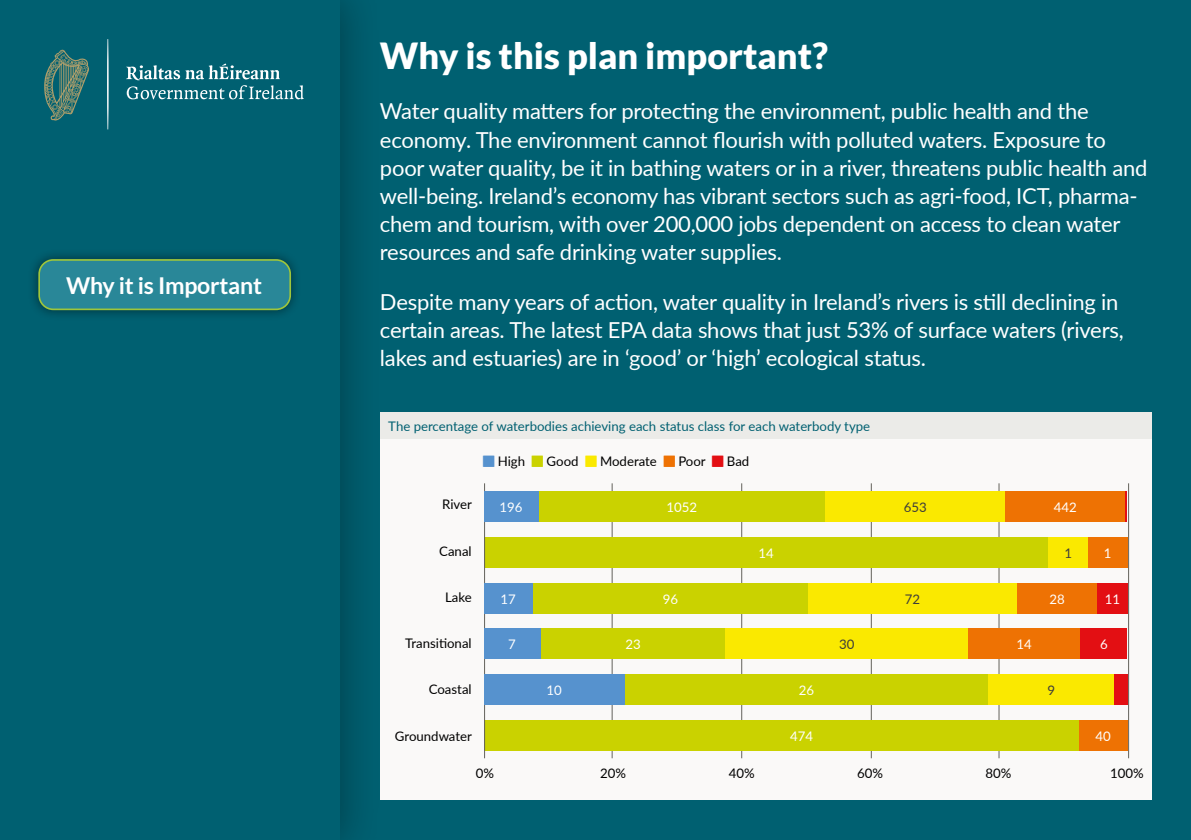
<style>
.page{position:relative;width:1191px;height:840px;background:#fff}
.page>*{position:absolute;margin:0;border:0;box-sizing:border-box;transform-origin:0 0}
.t1{font:900 36px "Lato";color:#fff}
.t2{font:700 23.2px "Lato";letter-spacing:-.01em;color:#fff}
.t3{font:22px/28px "Lato";letter-spacing:-.01em;color:#fff}
.t4{font:13.2px "Lato";color:#000}
.t5{font:13.2px "Lato";color:#006071}
.t6{font:13.2px "Lato";color:#fff}
.t7{font:13.2px "Lato";color:#3c3c3b}
</style>
<div class="page">
<div style="left:185px;top:0;width:1006px;height:839px;background:#006071"></div>
<div style="left:0;top:0;width:383px;height:839px;background:#000;opacity:.3"></div>
<div style="left:0;top:0;width:339px;height:839px;background:#006071"></div>
<svg style="left:126px;top:63px;width:178px;height:36px"></svg>
<svg style="left:107px;top:39px;width:2px;height:90px"></svg>
<svg style="left:44px;top:50px;width:45px;height:70px"></svg>
<div style="left:380px;top:412px;width:771px;height:27px;background:#ebebe8"></div>
<div style="left:380px;top:439px;width:771px;height:360px;background:#faf9f8"></div>
<hr style="left:1128px;top:483px;width:1px;height:274px;background:#63625b">
<hr style="left:998px;top:483px;width:1px;height:274px;background:#63625b">
<hr style="left:871px;top:483px;width:1px;height:274px;background:#63625b">
<hr style="left:741px;top:483px;width:1px;height:274px;background:#63625b">
<hr style="left:612px;top:483px;width:1px;height:274px;background:#63625b">
<div style="left:538px;top:490px;width:287px;height:31px;background:#cad200"></div>
<div style="left:484px;top:536px;width:564px;height:31px;background:#cad200"></div>
<div style="left:532px;top:582px;width:276px;height:31px;background:#cad200"></div>
<div style="left:540px;top:627px;width:186px;height:31px;background:#cad200"></div>
<div style="left:624px;top:673px;width:364px;height:31px;background:#cad200"></div>
<div style="left:484px;top:719px;width:594px;height:31px;background:#cad200"></div>
<div style="left:825px;top:490px;width:180px;height:31px;background:#fae900"></div>
<div style="left:1048px;top:536px;width:40px;height:31px;background:#fae900"></div>
<div style="left:808px;top:582px;width:208px;height:31px;background:#fae900"></div>
<div style="left:726px;top:627px;width:242px;height:31px;background:#fae900"></div>
<div style="left:988px;top:673px;width:126px;height:31px;background:#fae900"></div>
<div style="left:1005px;top:490px;width:120px;height:31px;background:#ee7203"></div>
<div style="left:1088px;top:536px;width:39px;height:31px;background:#ee7203"></div>
<div style="left:1016px;top:582px;width:81px;height:31px;background:#ee7203"></div>
<div style="left:968px;top:627px;width:112px;height:31px;background:#ee7203"></div>
<div style="left:1078px;top:719px;width:49px;height:31px;background:#ee7203"></div>
<div style="left:1114px;top:673px;width:13px;height:31px;background:#e30f13"></div>
<hr style="left:1125px;top:490px;width:2px;height:31px;background:#e30f13">
<div style="left:1097px;top:582px;width:30px;height:31px;background:#e30f13"></div>
<div style="left:1080px;top:627px;width:47px;height:31px;background:#e30f13"></div>
<hr style="left:484px;top:483px;width:1px;height:274px;background:#63625b">
<div style="left:484px;top:673px;width:140px;height:31px;background:#5692ce"></div>
<div style="left:484px;top:627px;width:56px;height:31px;background:#5692ce"></div>
<div style="left:484px;top:582px;width:48px;height:31px;background:#5692ce"></div>
<div style="left:484px;top:490px;width:54px;height:31px;background:#5692ce"></div>
<div style="left:27px;top:248px;width:275px;height:73px;background:#000;opacity:.5"></div>
<div style="left:39px;top:260px;width:251px;height:49px;background:#298798;border-radius:14px"></div>
<div style="left:38px;top:259px;width:253px;height:51px;border:2px solid #9fc63b;border-radius:14px"></div>
<p class="t2" style="left:66px;top:272px;width:197px">Why it is Important</p>
<h1 class="t1" style="left:380px;top:34px;width:450px">Why is this plan important?</h1>
<p class="t3" style="left:380px;top:96px;width:769px">Water quality matters for protecting the environment, public health and the economy. The environment cannot flourish with polluted waters. Exposure to poor water quality, be it in bathing waters or in a river, threatens public health and well-being. Ireland’s economy has vibrant sectors such as agri-food, ICT, pharma&shy;chem and tourism, with over 200,000 jobs dependent on access to clean water resources and safe drinking water supplies.</p>
<p class="t3" style="left:380px;top:287px;width:745px">Despite many years of action, water quality in Ireland’s rivers is still declining in certain areas. The latest EPA data shows that just 53% of surface waters (rivers, lakes and estuaries) are in ‘good’ or ‘high’ ecological status.</p>
<p class="t5" style="left:388px;top:417px;width:483px">The percentage of waterbodies achieving each status class for each waterbody type</p>
<p class="t4" style="left:442px;top:494px;width:31px">River</p>
<p class="t4" style="left:439px;top:541px;width:34px">Canal</p>
<p class="t4" style="left:445px;top:587px;width:28px">Lake</p>
<p class="t4" style="left:405px;top:633px;width:68px">Transitional</p>
<p class="t4" style="left:429px;top:679px;width:44px">Coastal</p>
<p class="t4" style="left:395px;top:726px;width:78px">Groundwater</p>
<p class="t4" style="left:498px;top:451px;width:29px">High</p>
<p class="t4" style="left:546px;top:451px;width:33px">Good</p>
<p class="t4" style="left:600px;top:451px;width:58px">Moderate</p>
<p class="t4" style="left:678px;top:451px;width:29px">Poor</p>
<p class="t4" style="left:727px;top:451px;width:24px">Bad</p>
<p class="t6" style="left:499px;top:497px;width:24px">196</p>
<p class="t6" style="left:666px;top:497px;width:32px">1052</p>
<p class="t6" style="left:500px;top:589px;width:17px">17</p>
<p class="t6" style="left:508px;top:634px;width:9px">7</p>
<p class="t6" style="left:546px;top:680px;width:17px">10</p>
<p class="t6" style="left:625px;top:634px;width:17px">23</p>
<p class="t6" style="left:663px;top:589px;width:17px">96</p>
<p class="t6" style="left:758px;top:543px;width:17px">14</p>
<p class="t6" style="left:799px;top:680px;width:17px">26</p>
<p class="t6" style="left:790px;top:726px;width:24px">474</p>
<p class="t7" style="left:839px;top:634px;width:17px">30</p>
<p class="t7" style="left:904px;top:497px;width:24px">653</p>
<p class="t7" style="left:905px;top:589px;width:17px">72</p>
<p class="t6" style="left:1016px;top:634px;width:17px">14</p>
<p class="t6" style="left:1054px;top:497px;width:24px">442</p>
<p class="t7" style="left:1064px;top:543px;width:9px">1</p>
<p class="t6" style="left:1049px;top:589px;width:17px">28</p>
<p class="t7" style="left:1047px;top:680px;width:9px">9</p>
<p class="t6" style="left:1103px;top:543px;width:9px">1</p>
<p class="t6" style="left:1104px;top:589px;width:17px">11</p>
<p class="t6" style="left:1100px;top:634px;width:9px">6</p>
<p class="t6" style="left:1095px;top:726px;width:17px">40</p>
<p class="t4" style="left:476px;top:763px;width:20px">0%</p>
<p class="t4" style="left:600px;top:763px;width:27px">20%</p>
<p class="t4" style="left:728px;top:763px;width:27px">40%</p>
<p class="t4" style="left:857px;top:763px;width:27px">60%</p>
<p class="t4" style="left:985px;top:763px;width:27px">80%</p>
<p class="t4" style="left:1110px;top:763px;width:35px">100%</p>
</div>
